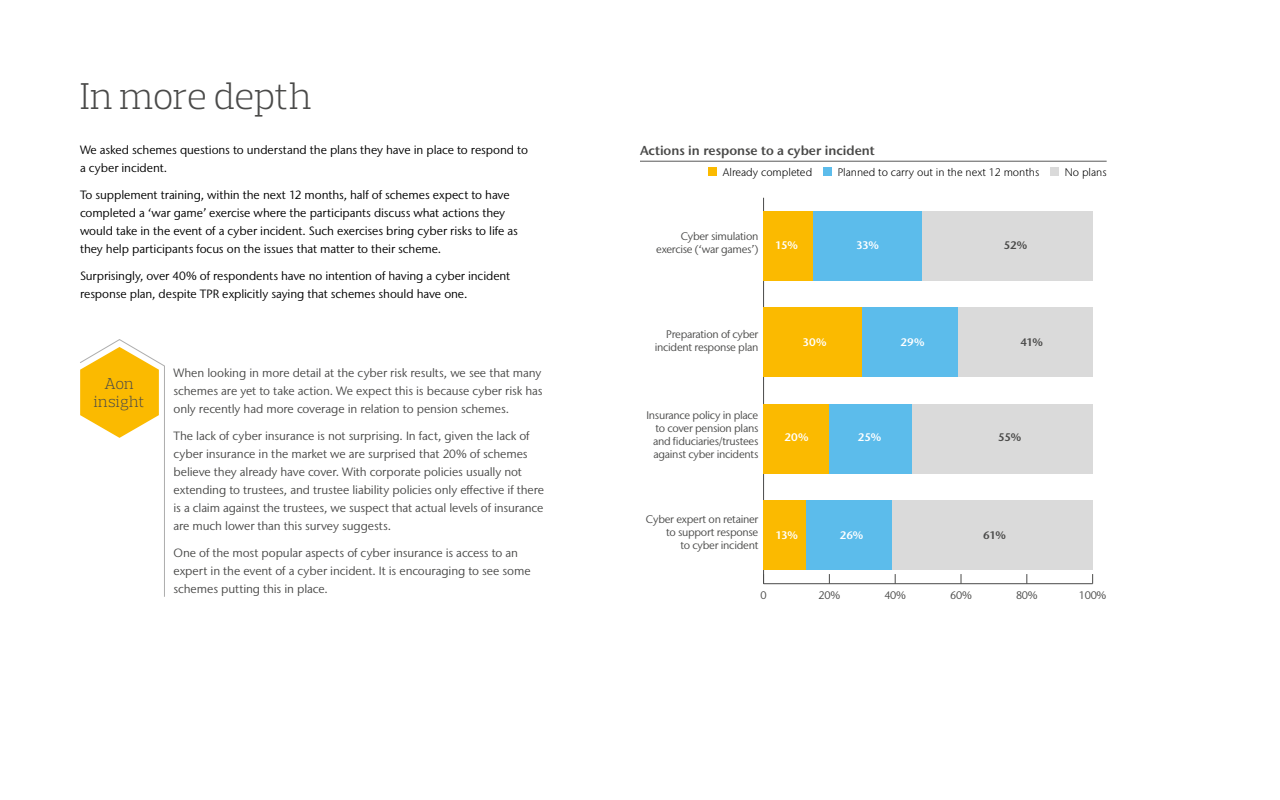
<style>
.page{position:relative;width:1280px;height:800px;background:#fff}
.page>*{position:absolute;margin:0;border:0;box-sizing:border-box;transform-origin:0 0}
.t1{font:300 38px "Prelo Slab";letter-spacing:-.02em;color:#4a4a49}
.t2{font:300 16px/18px "Prelo Slab";letter-spacing:.01em;color:#4a4a49;text-align:center}
.t3{font:600 13px "Stone Sans IIITC Std";color:#4a4a49}
.t4{font:12px/18px "Stone Sans IIITC Std";letter-spacing:-.01em;color:#4a4a49}
.t5{font:12px/18px "Stone Sans IIITC Std";letter-spacing:-.01em;color:#000}
.t6{font:11px/13.2px "Stone Sans IIITC Pro";letter-spacing:-.025em;color:#4a4a49;text-align:right}
.t7{font:300 11px "Stone Sans IIITC Std";color:#000}
.t8{font:600 11px "Stone Sans IIITC Std";letter-spacing:-.015em;color:#fff}
.t9{font:600 11px "Stone Sans IIITC Std";letter-spacing:-.045em;color:#4a4a49}
</style>
<div class="page">
<hr style="left:640px;top:161px;width:467px;height:1px;background:#595959">
<div style="left:708px;top:167px;width:9px;height:9px;background:#fbba00"></div>
<div style="left:823px;top:167px;width:9px;height:9px;background:#5cbceb"></div>
<div style="left:1050px;top:167px;width:9px;height:9px;background:#dadada"></div>
<svg style="left:80px;top:339px;width:85px;height:258px"></svg>
<hr style="left:764px;top:583px;width:329px;height:1px;background:#4a4a49">
<hr style="left:763px;top:198px;width:1px;height:386px;background:#4a4a49">
<div style="left:892px;top:501px;width:201px;height:69px;background:#dadada"></div>
<div style="left:912px;top:404px;width:181px;height:70px;background:#dadada"></div>
<div style="left:958px;top:308px;width:135px;height:69px;background:#dadada"></div>
<div style="left:922px;top:211px;width:171px;height:70px;background:#dadada"></div>
<div style="left:806px;top:501px;width:86px;height:69px;background:#5cbceb"></div>
<div style="left:829px;top:404px;width:83px;height:70px;background:#5cbceb"></div>
<div style="left:862px;top:308px;width:96px;height:69px;background:#5cbceb"></div>
<div style="left:813px;top:211px;width:109px;height:70px;background:#5cbceb"></div>
<div style="left:764px;top:501px;width:42px;height:69px;background:#fbba00"></div>
<div style="left:764px;top:404px;width:65px;height:70px;background:#fbba00"></div>
<div style="left:764px;top:308px;width:98px;height:69px;background:#fbba00"></div>
<div style="left:764px;top:211px;width:49px;height:70px;background:#fbba00"></div>
<h1 class="t1" style="left:80px;top:72px;width:233px">In more depth</h1>
<p class="t5" style="left:80px;top:140px;width:449px">We asked schemes questions to understand the plans they have in place to respond to a cyber incident.</p>
<p class="t5" style="left:80px;top:185px;width:440px">To supplement training, within the next 12 months, half of schemes expect to have completed a ‘war game’ exercise where the participants discuss what actions they would take in the event of a cyber incident. Such exercises bring cyber risks to life as they help participants focus on the issues that matter to their scheme.</p>
<p class="t5" style="left:80px;top:266px;width:432px">Surprisingly, over 40% of respondents have no intention of having a cyber incident response plan, despite TPR explicitly saying that schemes should have one.</p>
<h2 class="t2" style="left:94px;top:375px;width:52px">Aon insight</h2>
<p class="t4" style="left:173px;top:364px;width:371px;text-align:justify">When looking in more detail at the cyber risk results, we see that many schemes are yet to take action. We expect this is because cyber risk has only recently had more coverage in relation to pension schemes.</p>
<p class="t4" style="left:173px;top:427px;width:372px">The lack of cyber insurance is not surprising. In fact, given the lack of cyber insurance in the market we are surprised that 20% of schemes believe they already have cover. With corporate policies usually not extending to trustees, and trustee liability policies only effective if there is a claim against the trustees, we suspect that actual levels of insurance are much lower than this survey suggests.</p>
<p class="t4" style="left:173px;top:544px;width:359px">One of the most popular aspects of cyber insurance is access to an expert in the event of a cyber incident. It is encouraging to see some schemes putting this in place.</p>
<p class="t3" style="left:640px;top:143px;width:236px">Actions in response to a cyber incident</p>
<p class="t7" style="left:723px;top:166px;width:91px">Already completed</p>
<p class="t7" style="left:838px;top:166px;width:203px">Planned to carry out in the next 12 months</p>
<p class="t7" style="left:1065px;top:166px;width:43px">No plans</p>
<p class="t6" style="left:656px;top:229px;width:104px">Cyber simulation exercise (‘war games’)</p>
<p class="t8" style="left:775px;top:238px;width:24px">15%</p>
<p class="t8" style="left:856px;top:238px;width:25px">33%</p>
<p class="t9" style="left:1004px;top:238px;width:25px">52%</p>
<p class="t6" style="left:655px;top:328px;width:105px">Preparation of cyber incident response plan</p>
<p class="t8" style="left:803px;top:335px;width:25px">30%</p>
<p class="t8" style="left:901px;top:335px;width:25px">29%</p>
<p class="t9" style="left:1020px;top:335px;width:24px">41%</p>
<p class="t6" style="left:653px;top:408px;width:107px;text-align:justify;text-indent:-6px">Insurance policy in place to cover pension plans and fiduciaries/trustees against cyber incidents</p>
<p class="t8" style="left:785px;top:430px;width:26px">20%</p>
<p class="t6" style="left:646px;top:512px;width:114px">Cyber expert on retainer to support response<br>to cyber incident</p>
<p class="t8" style="left:775px;top:528px;width:24px">13%</p>
<p class="t8" style="left:858px;top:430px;width:25px">25%</p>
<p class="t8" style="left:840px;top:528px;width:25px">26%</p>
<p class="t9" style="left:998px;top:430px;width:25px">55%</p>
<p class="t9" style="left:983px;top:528px;width:24px">61%</p>
<p class="t6" style="left:760px;top:588px;width:8px">0</p>
<p class="t6" style="left:819px;top:588px;width:23px">20%</p>
<p class="t6" style="left:884px;top:588px;width:23px">40%</p>
<p class="t6" style="left:950px;top:588px;width:23px">60%</p>
<p class="t6" style="left:1016px;top:588px;width:23px">80%</p>
<p class="t6" style="left:1079px;top:588px;width:29px">100%</p>
</div>
